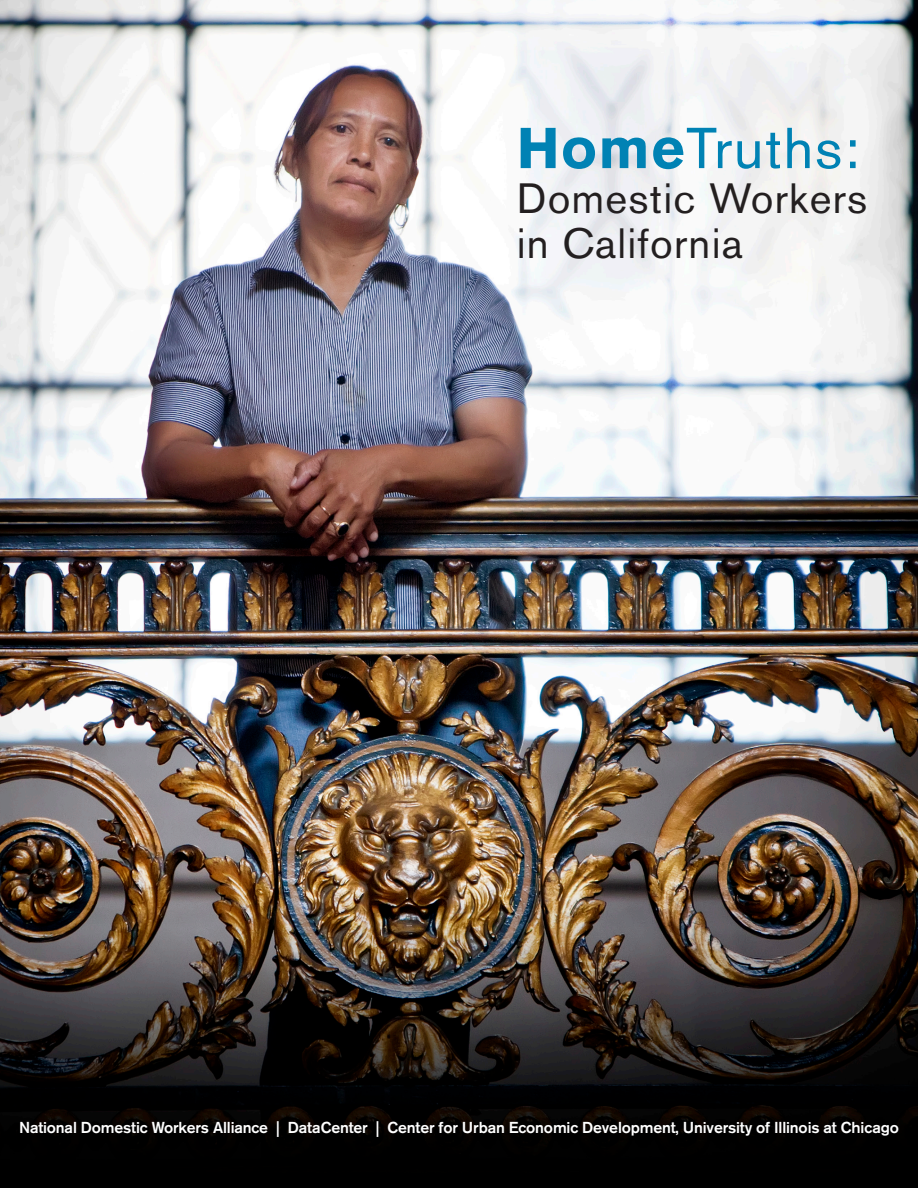
<style>
.page{position:relative;width:918px;height:1188px;background:#fff}
.page>*{position:absolute;margin:0;border:0;box-sizing:border-box;transform-origin:0 0}
.t1{font:57px "Akzidenz Grotesk BE";letter-spacing:.03em;color:#0082b4}
.t2{font:42px/45px "Akzidenz Grotesk BE";letter-spacing:.03em;color:#231f20}
.t3{font:500 15.75px "Akzidenz Grotesk BE";letter-spacing:-.01em;color:#fff}
.s1{font-weight:700}
</style>
<div class="page">
<img style="left:0;top:0;width:918px;height:1188px">
<h1 class="t1" style="left:517px;top:114px;width:344px"><span class="s1">Home</span>Truths:</h1>
<h2 class="t2" style="left:517px;top:176px;width:352px">Domestic Workers in California</h2>
<p class="t3" style="left:19px;top:1118px;width:881px">National Domestic Workers Alliance | DataCenter | Center for Urban Economic Development, University of Illinois at Chicago</p>
</div>
